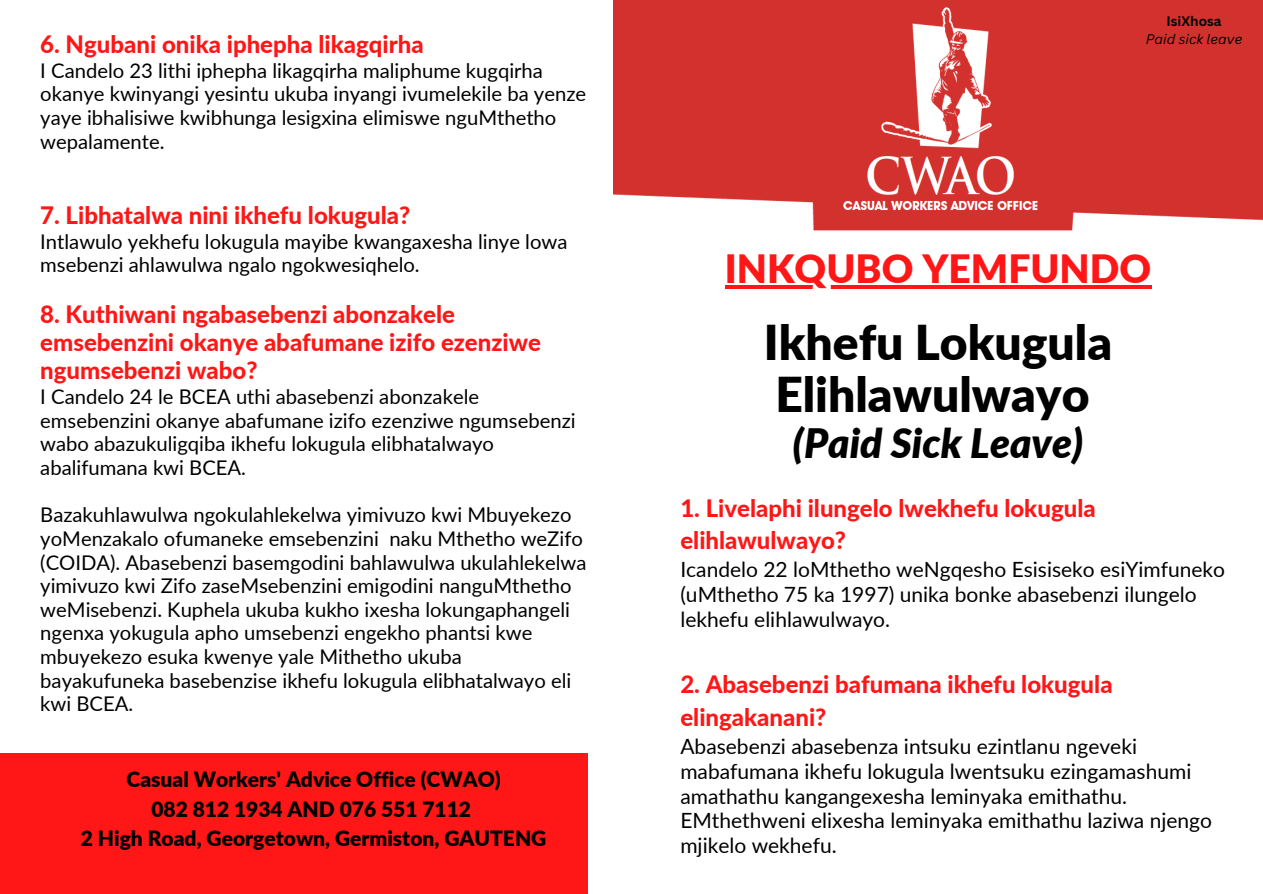
<style>
.page{position:relative;width:1263px;height:894px;background:#fff}
.page>*{position:absolute;margin:0;border:0;box-sizing:border-box;transform-origin:0 0}
.t1{font:900 48px/51.8px "Lato";color:#000}
.t2{font:italic 900 40.5px "Lato";color:#000}
.t3{font:900 39px "Lato";color:#ff1616}
.t4{font:800 24px/28px "Lato";color:#ff1616}
.t5{font:21px/24.8px "Lato";color:#000}
.t6{font:900 21px/29.2px "Lato";color:#000;text-align:center}
.t7{font:20.25px/23.5px "Lato";color:#000}
.t8{font:italic 13.5px "Canva Sans";color:#000}
.t9{font:700 13.5px "Canva Sans";color:#000}
</style>
<div class="page">
<hr style="left:725px;top:285px;width:426px;height:4px;background:#ff1616">
<div style="left:0;top:752px;width:587px;height:141px;background:#ff1616"></div>
<img style="left:613px;top:0;width:649px;height:231px">
<p class="t4" style="left:40px;top:30px;width:385px">6. Ngubani onika iphepha likagqirha</p>
<p class="t7" style="left:40px;top:58px;width:547px">I Candelo 23 lithi iphepha likagqirha maliphume kugqirha okanye kwinyangi yesintu ukuba inyangi ivumelekile ba yenze yaye ibhalisiwe kwibhunga lesigxina elimiswe nguMthetho wepalamente.</p>
<p class="t4" style="left:40px;top:200px;width:372px">7. Libhatalwa nini ikhefu lokugula?</p>
<p class="t7" style="left:40px;top:229px;width:529px">Intlawulo yekhefu lokugula mayibe kwangaxesha linye lowa msebenzi ahlawulwa ngalo ngokwesiqhelo.</p>
<p class="t4" style="left:40px;top:299px;width:502px">8. Kuthiwani ngabasebenzi abonzakele emsebenzini okanye abafumane izifo ezenziwe ngumsebenzi wabo?</p>
<p class="t7" style="left:40px;top:384px;width:537px">I Candelo 24 le BCEA uthi abasebenzi abonzakele emsebenzini okanye abafumane izifo ezenziwe ngumsebenzi wabo abazukuligqiba ikhefu lokugula elibhatalwayo abalifumana kwi BCEA.</p>
<p class="t7" style="left:40px;top:502px;width:548px">Bazakuhlawulwa ngokulahlekelwa yimivuzo kwi Mbuyekezo yoMenzakalo ofumaneke emsebenzini naku Mthetho weZifo (COIDA). Abasebenzi basemgodini bahlawulwa ukulahlekelwa yimivuzo kwi Zifo zaseMsebenzini emigodini nanguMthetho weMisebenzi. Kuphela ukuba kukho ixesha lokungaphangeli ngenxa yokugula apho umsebenzi engekho phantsi kwe mbuyekezo esuka kwenye yale Mithetho ukuba bayakufuneka basebenzise ikhefu lokugula elibhatalwayo eli kwi BCEA.</p>
<p class="t6" style="left:81px;top:764px;width:467px">Casual Workers' Advice Office (CWAO)<br>082 812 1934 AND 076 551 7112<br>2 High Road, Georgetown, Germiston, GAUTENG</p>
<p class="t9" style="left:1166px;top:11px;width:57px">IsiXhosa</p>
<p class="t8" style="left:1146px;top:29px;width:98px">Paid sick leave</p>
<h3 class="t3" style="left:725px;top:245px;width:428px">INKQUBO YEMFUNDO</h3>
<h1 class="t1" style="left:764px;top:315px;width:350px">Ikhefu Lokugula<br>Elihlawulwayo</h1>
<h2 class="t2" style="left:793px;top:417px;width:292px">(Paid Sick Leave)</h2>
<p class="t4" style="left:680px;top:491px;width:417px;line-height:32.5px">1. Livelaphi ilungelo lwekhefu lokugula elihlawulwayo?</p>
<p class="t5" style="left:680px;top:556px;width:546px">Icandelo 22 loMthetho weNgqesho Esisiseko esiYimfuneko (uMthetho 75 ka 1997) unika bonke abasebenzi ilungelo lekhefu elihlawulwayo.</p>
<p class="t4" style="left:680px;top:667px;width:434px;line-height:32.5px">2. Abasebenzi bafumana ikhefu lokugula elingakanani?</p>
<p class="t5" style="left:680px;top:733px;width:533px">Abasebenzi abasebenza intsuku ezintlanu ngeveki mabafumana ikhefu lokugula lwentsuku ezingamashumi amathathu kangangexesha leminyaka emithathu.<br>EMthethweni elixesha leminyaka emithathu laziwa njengo mjikelo wekhefu.</p>
</div>
